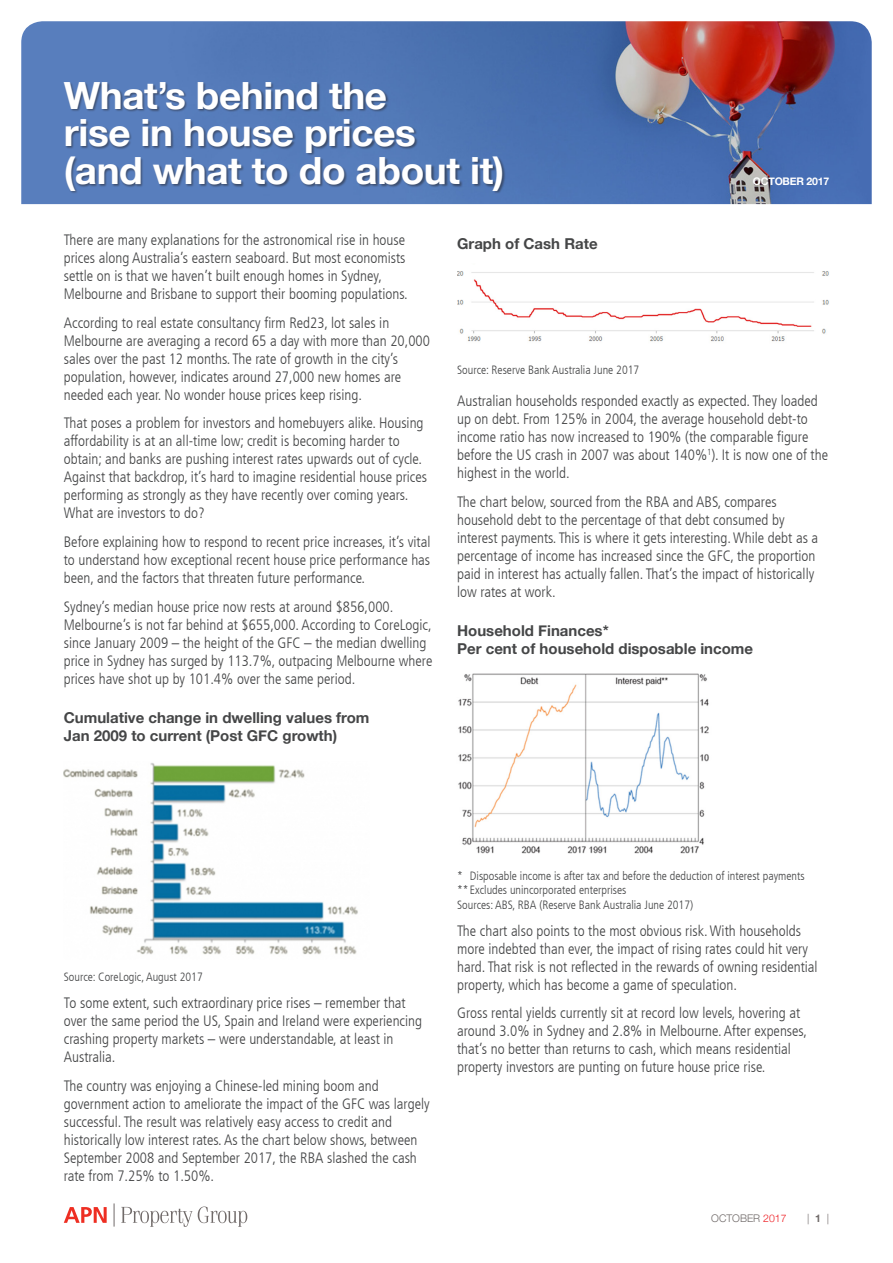
<style>
.page{position:relative;width:893px;height:1263px;background:#fff}
.page>*{position:absolute;margin:0;border:0;box-sizing:border-box;transform-origin:0 0}
.t1{font:700 37.5px "Helvetica Neue";letter-spacing:-.01em;color:#fff}
.Body_text{font:300 condensed 15px/18px "Frutiger LT";color:#454647}
.Sub_heading{font:700 15px/18px "Helvetica Neue";color:#454647}
.Footnotes{font:300 condensed 12px "Frutiger LT";color:#454647}
.t2{font:300 10.5px "Helvetica Neue";color:#706a69}
.t3{font:700 10.5px "Helvetica Neue";letter-spacing:-.02em;color:#fff}
.s1{color:#ee1d23}
.s2{font-weight:700}
</style>
<div class="page">
<img style="left:21px;top:21px;width:851px;height:183px">
<svg style="left:121px;top:1207px;width:71px;height:20px"></svg>
<svg style="left:198px;top:1206px;width:49px;height:21px"></svg>
<svg style="left:64px;top:1207px;width:43px;height:16px"></svg>
<svg style="left:114px;top:1203px;width:1px;height:23px"></svg>
<div style="left:64px;top:82px;width:442px;height:112px;background:#231f20;opacity:.5"></div>
<img style="left:64px;top:763px;width:294px;height:192px">
<img style="left:457px;top:271px;width:372px;height:71px">
<img style="left:458px;top:673px;width:251px;height:181px">
<p class="t1" style="left:64px;top:66px;width:325px">What’s behind the</p>
<p class="t1" style="left:64px;top:104px;width:354px">rise in house prices</p>
<p class="t1" style="left:64px;top:141px;width:442px">(and what to do about it)</p>
<p class="t3" style="left:753px;top:173px;width:78px">OCTOBER 2017</p>
<p class="Body_text" style="left:64px;top:231px;width:345px">There are many explanations for the astronomical rise in house prices along Australia’s eastern seaboard. But most economists settle on is that we haven’t built enough homes in Sydney, Melbourne and Brisbane to support their booming populations.</p>
<p class="Body_text" style="left:64px;top:314px;width:368px">According to real estate consultancy firm Red23, lot sales in Melbourne are averaging a record 65 a day with more than 20,000 sales over the past 12 months. The rate of growth in the city’s population, however, indicates around 27,000 new homes are needed each year. No wonder house prices keep rising.</p>
<p class="Body_text" style="left:64px;top:414px;width:365px">That poses a problem for investors and homebuyers alike. Housing affordability is at an all-time low; credit is becoming harder to obtain; and banks are pushing interest rates upwards out of cycle.<br>Against that backdrop, it’s hard to imagine residential house prices performing as strongly as they have recently over coming years.<br>What are investors to do?</p>
<p class="Body_text" style="left:64px;top:533px;width:368px;text-align:justify">Before explaining how to respond to recent price increases, it’s vital to understand how exceptional recent house price performance has been, and the factors that threaten future performance.</p>
<p class="Body_text" style="left:64px;top:598px;width:370px">Sydney’s median house price now rests at around $856,000.<br>Melbourne’s is not far behind at $655,000. According to CoreLogic, since January 2009 – the height of the GFC – the median dwelling price in Sydney has surged by 113.7%, outpacing Melbourne where prices have shot up by 101.4% over the same period.</p>
<p class="Sub_heading" style="left:64px;top:709px;width:307px">Cumulative change in dwelling values from<br>Jan 2009 to current (Post GFC growth)</p>
<p class="Sub_heading" style="left:457px;top:235px;width:142px">Graph of Cash Rate</p>
<p class="Footnotes" style="left:457px;top:363px;width:184px">Source: Reserve Bank Australia June 2017</p>
<p class="Body_text" style="left:457px;top:392px;width:372px">Australian households responded exactly as expected. They loaded up on debt. From 125% in 2004, the average household debt-to income ratio has now increased to 190% (the comparable figure before the US crash in 2007 was about 140%<sup>1</sup>). It is now one of the highest in the world.</p>
<p class="Body_text" style="left:457px;top:493px;width:363px">The chart below, sourced from the RBA and ABS, compares household debt to the percentage of that debt consumed by interest payments. This is where it gets interesting. While debt as a percentage of income has increased since the GFC, the proportion paid in interest has actually fallen. That’s the impact of historically low rates at work.</p>
<p class="Sub_heading" style="left:457px;top:622px;width:298px">Household Finances*<br>Per cent of household disposable income</p>
<p class="Footnotes" style="left:64px;top:970px;width:141px">Source: CoreLogic, August 2017</p>
<p class="Body_text" style="left:64px;top:994px;width:360px">To some extent, such extraordinary price rises – remember that over the same period the US, Spain and Ireland were experiencing crashing property markets – were understandable, at least in Australia.</p>
<p class="Body_text" style="left:64px;top:1077px;width:367px">The country was enjoying a Chinese-led mining boom and government action to ameliorate the impact of the GFC was largely successful. The result was relatively easy access to credit and historically low interest rates. As the chart below shows, between September 2008 and September 2017, the RBA slashed the cash rate from 7.25% to 1.50%.</p>
<p class="Footnotes" style="left:457px;top:869px;width:349px">* Disposable income is after tax and before the deduction of interest payments</p>
<p class="Footnotes" style="left:457px;top:883px;width:171px">**Excludes unincorporated enterprises</p>
<p class="Footnotes" style="left:457px;top:898px;width:238px">Sources: ABS, RBA (Reserve Bank Australia June 2017)</p>
<p class="Body_text" style="left:457px;top:922px;width:362px">The chart also points to the most obvious risk. With households more indebted than ever, the impact of rising rates could hit very hard. That risk is not reflected in the rewards of owning residential property, which has become a game of speculation.</p>
<p class="Body_text" style="left:457px;top:1004px;width:351px">Gross rental yields currently sit at record low levels, hovering at around 3.0% in Sydney and 2.8% in Melbourne. After expenses, that’s no better than returns to cash, which means residential property investors are punting on future house price rise.</p>
<p class="t2" style="left:711px;top:1210px;width:77px">OCTOBER <span class="s1">2017</span></p>
<p class="t2" style="left:807px;top:1210px;width:24px">| <span class="s2">1</span> |</p>
</div>
